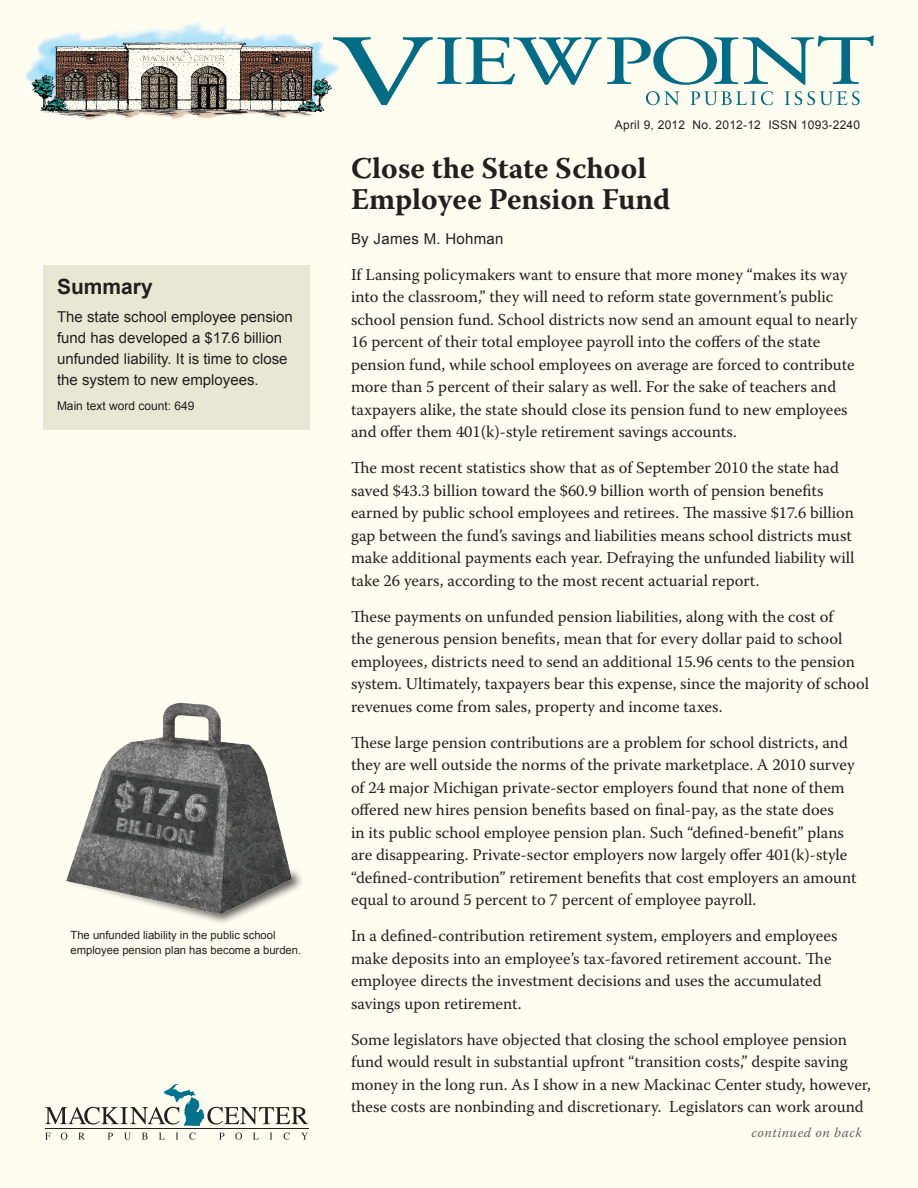
<style>
.page{position:relative;width:918px;height:1188px;background:#fffdf0}
.page>*{position:absolute;margin:0;border:0;box-sizing:border-box;transform-origin:0 0}
._12VPHeadline-2-line{font:700 30px/31.5px "Warnock Pro";color:#231f20}
._12Summary_Headline{font:700 21px "Arial";color:#231f20}
._12Viewpoint_body_te{font:16.5px/22.5px "Warnock Pro";color:#231f20}
._12Summary_body_text{font:15px/21px "Arial";color:#231f20}
._12Author{font:15px "Arial";letter-spacing:.02em;color:#231f20}
._09Continued_on_Back{font:italic 13.5px "Warnock Pro";letter-spacing:.04em;color:#636366}
.ISBN_and_Stuff{font:12px "Arial";letter-spacing:.02em;color:#231f20}
._12Main_word_count{font:12px "Arial";color:#231f20}
._12Caption{font:11.25px/15px "Arial";color:#231f20}
</style>
<div class="page">
<img style="left:25px;top:22px;width:308px;height:98px">
<svg style="left:333px;top:36px;width:541px;height:69px"></svg>
<svg style="left:45px;top:1133px;width:6px;height:7px"></svg>
<svg style="left:61px;top:1133px;width:6px;height:7px"></svg>
<svg style="left:78px;top:1133px;width:7px;height:7px"></svg>
<svg style="left:108px;top:1133px;width:5px;height:7px"></svg>
<svg style="left:124px;top:1133px;width:7px;height:7px"></svg>
<svg style="left:142px;top:1133px;width:6px;height:7px"></svg>
<svg style="left:159px;top:1133px;width:6px;height:7px"></svg>
<svg style="left:175px;top:1133px;width:4px;height:7px"></svg>
<svg style="left:189px;top:1133px;width:7px;height:7px"></svg>
<svg style="left:219px;top:1133px;width:5px;height:7px"></svg>
<svg style="left:235px;top:1133px;width:7px;height:7px"></svg>
<svg style="left:253px;top:1133px;width:6px;height:7px"></svg>
<svg style="left:269px;top:1133px;width:4px;height:7px"></svg>
<svg style="left:284px;top:1133px;width:6px;height:7px"></svg>
<svg style="left:301px;top:1133px;width:7px;height:7px"></svg>
<hr style="left:45px;top:1128px;width:263px;height:1px;background:#231f20">
<svg style="left:45px;top:1084px;width:263px;height:42px"></svg>
<div style="left:44px;top:266px;width:266px;height:164px;background:#e9e7d4"></div>
<img style="left:66px;top:702px;width:236px;height:220px">
<p class="_12Summary_Headline" style="left:57px;top:273px;width:97px">Summary</p>
<p class="_12Summary_body_text" style="left:57px;top:306px;width:237px">The state school employee pension fund has developed a $17.6 billion unfunded liability. It is time to close the system to new employees.</p>
<p class="_12Main_word_count" style="left:57px;top:398px;width:139px">Main text word count: 649</p>
<p class="_12Caption" style="left:70px;top:928px;width:232px">The unfunded liability in the public school employee pension plan has become a burden.</p>
<p class="ISBN_and_Stuff" style="left:615px;top:117px;width:247px">April 9, 2012 No. 2012-12 ISSN 1093-2240</p>
<p class="_12VPHeadline-2-line" style="left:351px;top:151px;width:321px">Close the State School<br>Employee Pension Fund</p>
<p class="_12Author" style="left:351px;top:228px;width:154px">By James M. Hohman</p>
<p class="_12Viewpoint_body_te" style="left:351px;top:263px;width:508px">If Lansing policymakers want to ensure that more money “makes its way into the classroom,” they will need to reform state government’s public school pension fund. School districts now send an amount equal to nearly 16 percent of their total employee payroll into the coffers of the state pension fund, while school employees on average are forced to contribute more than 5 percent of their salary as well. For the sake of teachers and taxpayers alike, the state should close its pension fund to new employees and offer them 401(k)-style retirement savings accounts.</p>
<p class="_12Viewpoint_body_te" style="left:351px;top:456px;width:505px">The most recent statistics show that as of September 2010 the state had saved $43.3 billion toward the $60.9 billion worth of pension benefits earned by public school employees and retirees. The massive $17.6 billion gap between the fund’s savings and liabilities means school districts must make additional payments each year. Defraying the unfunded liability will take 26 years, according to the most recent actuarial report.</p>
<p class="_12Viewpoint_body_te" style="left:351px;top:605px;width:520px">These payments on unfunded pension liabilities, along with the cost of<br>the generous pension benefits, mean that for every dollar paid to school employees, districts need to send an additional 15.96 cents to the pension system. Ultimately, taxpayers bear this expense, since the majority of school revenues come from sales, property and income taxes.</p>
<p class="_12Viewpoint_body_te" style="left:351px;top:731px;width:507px">These large pension contributions are a problem for school districts, and they are well outside the norms of the private marketplace. A 2010 survey of 24 major Michigan private-sector employers found that none of them offered new hires pension benefits based on final-pay, as the state does<br>in its public school employee pension plan. Such “defined-benefit” plans are disappearing. Private-sector employers now largely offer 401(k)-style “defined-contribution” retirement benefits that cost employers an amount equal to around 5 percent to 7 percent of employee payroll.</p>
<p class="_12Viewpoint_body_te" style="left:351px;top:924px;width:488px">In a defined-contribution retirement system, employers and employees make deposits into an employee’s tax-favored retirement account. The employee directs the investment decisions and uses the accumulated savings upon retirement.</p>
<p class="_12Viewpoint_body_te" style="left:351px;top:1028px;width:521px">Some legislators have objected that closing the school employee pension fund would result in substantial upfront “transition costs,” despite saving money in the long run. As I show in a new Mackinac Center study, however, these costs are nonbinding and discretionary. Legislators can work around</p>
<p class="_09Continued_on_Back" style="left:752px;top:1124px;width:112px">continued on back</p>
</div>
